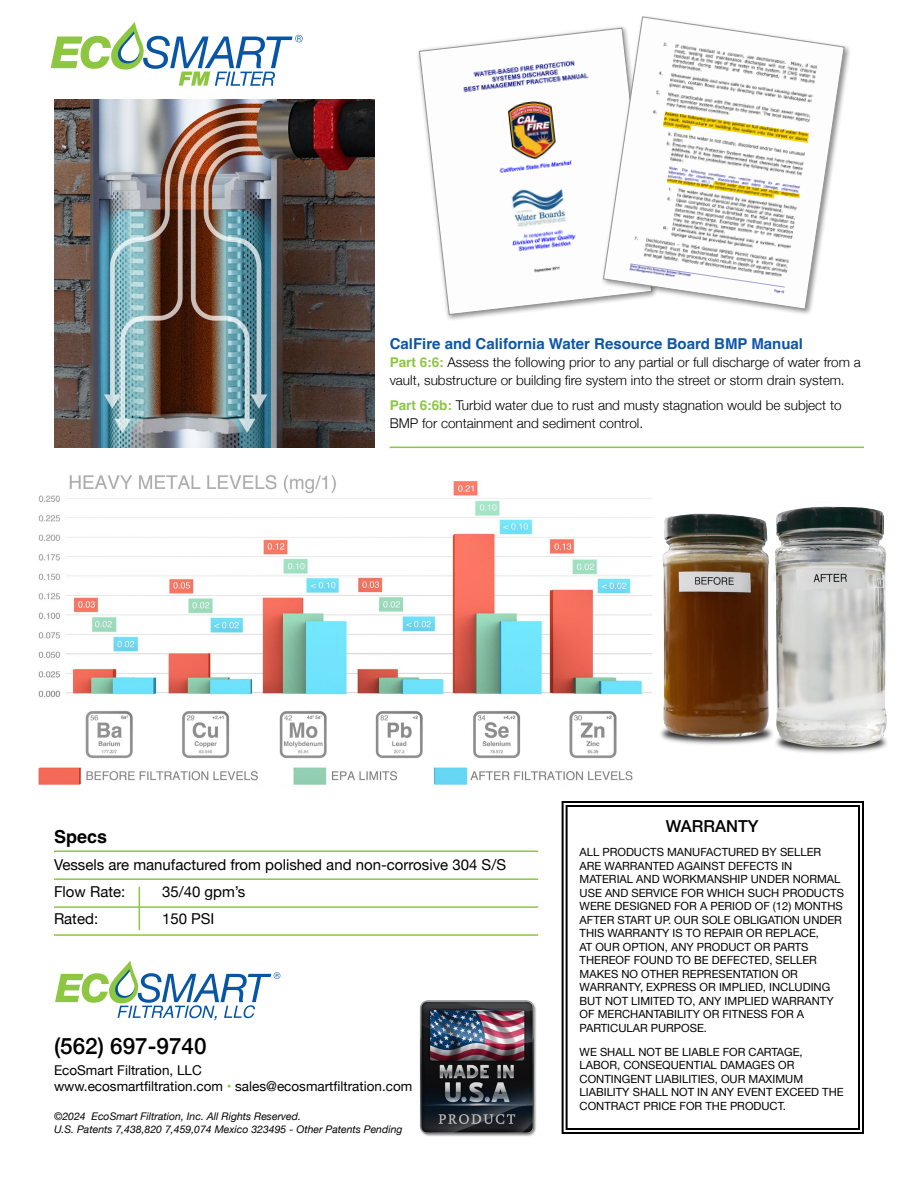
<style>
.page{position:relative;width:918px;height:1188px;background:#fff}
.page>*{position:absolute;margin:0;border:0;box-sizing:border-box;transform-origin:0 0}
.t1{font:500 22.5px "Helvetica Neue";color:#000}
.t2{font:700 18px "Helvetica";color:#000}
.t3{font:500 16.5px "Helvetica Neue";color:#000}
.t4{font:15px/27px "Helvetica Neue";color:#000}
.t5{font:700 15px "Helvetica";color:#0d56a6}
.t6{font:300 13.5px/18px "Helvetica Neue";color:#000}
.t7{font:13.5px/16.2px "Helvetica Neue";color:#000}
.t8{font:11.25px/13.5px "Helvetica Neue";color:#000}
.t9{font:italic 10.5px/12.6px "Helvetica Neue";color:#000}
.s1{font-family:"Helvetica";font-weight:700;color:#8dc641}
.s2{color:#8dc641}
</style>
<div class="page">
<img style="left:38px;top:447px;width:653px;height:338px">
<svg style="left:561px;top:801px;width:303px;height:333px"></svg>
<div style="left:566px;top:805px;width:294px;height:325px;border:2px solid #000"></div>
<svg style="left:55px;top:961px;width:225px;height:59px"></svg>
<svg style="left:51px;top:22px;width:252px;height:64px"></svg>
<img style="left:637px;top:491px;width:126px;height:281px">
<img style="left:763px;top:506px;width:124px;height:248px">
<div style="left:416px;top:25px;width:243px;height:296px;background:#000;opacity:.45"></div>
<svg style="left:419px;top:27px;width:182px;height:288px"></svg>
<div style="left:601px;top:14px;width:250px;height:303px;background:#fff"></div>
<svg style="left:603px;top:16px;width:242px;height:294px"></svg>
<svg style="left:667px;top:178px;width:133px;height:21px"></svg>
<svg style="left:663px;top:112px;width:146px;height:31px"></svg>
<hr style="left:390px;top:447px;width:474px;height:1px;background:#8dc641">
<hr style="left:54px;top:850px;width:484px;height:2px;background:#8dc641">
<hr style="left:54px;top:934px;width:484px;height:2px;background:#8dc641">
<hr style="left:54px;top:878px;width:484px;height:2px;background:#8dc641">
<hr style="left:54px;top:906px;width:484px;height:2px;background:#8dc641">
<img style="left:54px;top:99px;width:320px;height:348px">
<img style="left:419px;top:1000px;width:117px;height:136px">
<hr style="left:139px;top:887px;width:1px;height:43px;background:#8dc641">
<h3 class="t5" style="left:390px;top:334px;width:415px">CalFire and California Water Resource Board BMP Manual</h3>
<p class="t6" style="left:390px;top:352px;width:473px"><span class="s1">Part 6:6:</span> Assess the following prior to any partial or full discharge of water from a vault, substructure or building fire system into the street or storm drain system.</p>
<p class="t6" style="left:390px;top:396px;width:453px"><span class="s1">Part 6:6b:</span> Turbid water due to rust and musty stagnation would be subject to<br>BMP for containment and sediment control.</p>
<h2 class="t2" style="left:54px;top:826px;width:55px">Specs</h2>
<h3 class="t4" style="left:54px;top:852px;width:454px">Vessels are manufactured from polished and non-corrosive 304 S/S<br>Flow Rate:</h3>
<h3 class="t4" style="left:162px;top:879px;width:85px">35/40 gpm’s</h3>
<h3 class="t4" style="left:54px;top:906px;width:46px">Rated:</h3>
<h3 class="t4" style="left:162px;top:906px;width:54px">150 PSI</h3>
<h1 class="t1" style="left:54px;top:1028px;width:154px">(562) 697-9740</h1>
<p class="t7" style="left:54px;top:1063px;width:360px">EcoSmart Filtration, LLC<br>www.ecosmartfiltration.com <span class="s2">•</span> sales@ecosmartfiltration.com</p>
<p class="t9" style="left:54px;top:1111px;width:350px">©2024 EcoSmart Filtration, Inc. All Rights Reserved.<br>U.S. Patents 7,438,820 7,459,074 Mexico 323495 - Other Patents Pending</p>
<h3 class="t3" style="left:666px;top:813px;width:94px">WARRANTY</h3>
<p class="t8" style="left:580px;top:846px;width:266px">ALL PRODUCTS MANUFACTURED BY SELLER ARE WARRANTED AGAINST DEFECTS IN MATERIAL AND WORKMANSHIP UNDER NORMAL USE AND SERVICE FOR WHICH SUCH PRODUCTS WERE DESIGNED FOR A PERIOD OF (12) MONTHS AFTER START UP. OUR SOLE OBLIGATION UNDER THIS WARRANTY IS TO REPAIR OR REPLACE,<br>AT OUR OPTION, ANY PRODUCT OR PARTS THEREOF FOUND TO BE DEFECTED, SELLER MAKES NO OTHER REPRESENTATION OR WARRANTY, EXPRESS OR IMPLIED, INCLUDING BUT NOT LIMITED TO, ANY IMPLIED WARRANTY OF MERCHANTABILITY OR FITNESS FOR A PARTICULAR PURPOSE.</p>
<p class="t8" style="left:580px;top:1045px;width:266px">WE SHALL NOT BE LIABLE FOR CARTAGE, LABOR, CONSEQUENTIAL DAMAGES OR CONTINGENT LIABILITIES, OUR MAXIMUM LIABILITY SHALL NOT IN ANY EVENT EXCEED THE CONTRACT PRICE FOR THE PRODUCT.</p>
</div>
